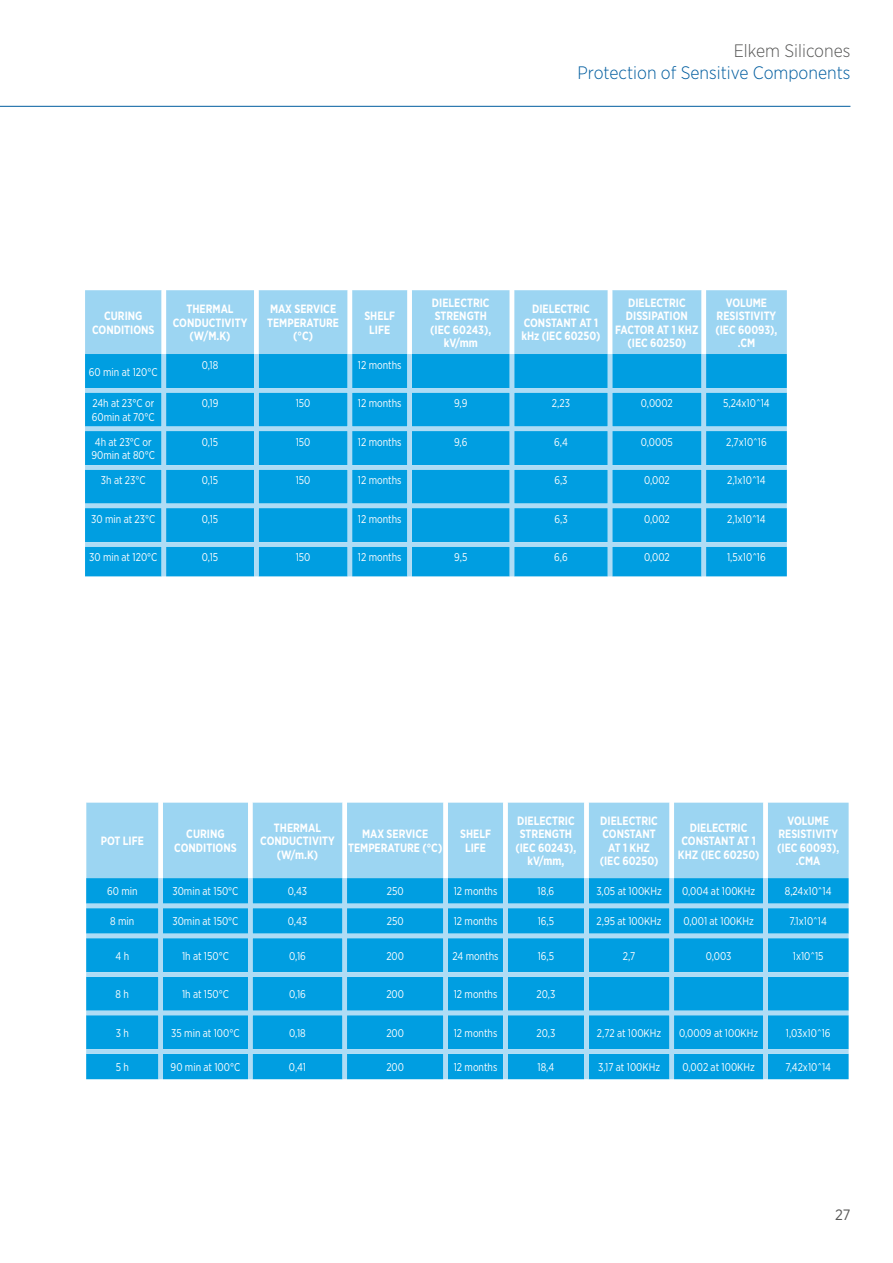
<style>
.page{position:relative;width:893px;height:1263px;background:#fff}
.page>*{position:absolute;margin:0;border:0;box-sizing:border-box;transform-origin:0 0}
.t1{font:300 18px "Gotham Narrow";color:#005d9f}
.t2{font:300 18px "Gotham Narrow";color:#575756}
.t3{font:15px "Gotham Narrow";color:#575756}
.t4{font:700 12px/13.5px "Gotham Narrow";color:#fff;text-align:center;scale:.9 1}
.t5{font:11.25px/13.5px "Gotham Narrow";color:#fff;scale:.9 1}
</style>
<div class="page">
<div style="left:706px;top:290px;width:81px;height:64px;background:#9cd5f2"></div>
<svg style="left:85px;top:290px;width:617px;height:64px;background:#a1d7f2"></svg>
<svg style="left:85px;top:354px;width:702px;height:222px;background:#1ba7e4"></svg>
<div style="left:768px;top:803px;width:81px;height:75px;background:#9cd5f2"></div>
<div style="left:86px;top:803px;width:678px;height:75px;background:#9cd5f2"></div>
<svg style="left:86px;top:878px;width:763px;height:201px;background:#1da8e4"></svg>
<hr style="left:0;top:106px;width:850px;height:1px;background:#005d9f">
<h1 class="t2" style="left:734px;top:40px;width:118px">Elkem Silicones</h1>
<h1 class="t1" style="left:578px;top:61px;width:274px">Protection of Sensitive Components</h1>
<p class="t4" style="left:92px;top:309px;width:71px">CURING<br>CONDITIONS</p>
<p class="t4" style="left:173px;top:302px;width:84px">THERMAL<br>CONDUCTIVITY (W/M.K)</p>
<p class="t4" style="left:267px;top:302px;width:81px">MAX SERVICE<br>TEMPERATURE (°C)</p>
<p class="t4" style="left:364px;top:309px;width:36px">SHELF<br>LIFE</p>
<p class="t5" style="left:89px;top:365px;width:78px">60 min at 120°C</p>
<p class="t5" style="left:202px;top:358px;width:20px">0,18</p>
<p class="t5" style="left:358px;top:358px;width:50px">12 months</p>
<p class="t4" style="left:430px;top:296px;width:69px">DIELECTRIC<br>STRENGTH (IEC 60243), kV/mm</p>
<p class="t4" style="left:521px;top:302px;width:89px">DIELECTRIC<br>CONSTANT AT 1 kHz (IEC 60250)</p>
<p class="t4" style="left:615px;top:296px;width:94px">DIELECTRIC<br>DISSIPATION<br>FACTOR AT 1 KHZ (IEC 60250)</p>
<p class="t4" style="left:715px;top:296px;width:70px">VOLUME<br>RESISTIVITY (IEC 60093), .CM</p>
<p class="t5" style="left:92px;top:396px;width:71px">24h at 23°C or<br>60min at 70°C</p>
<p class="t5" style="left:202px;top:396px;width:20px">0,19</p>
<p class="t5" style="left:296px;top:396px;width:18px">150</p>
<p class="t5" style="left:358px;top:396px;width:50px">12 months</p>
<p class="t5" style="left:454px;top:396px;width:17px">9,9</p>
<p class="t5" style="left:552px;top:396px;width:22px">2,23</p>
<p class="t5" style="left:641px;top:396px;width:37px">0,0002</p>
<p class="t5" style="left:723px;top:396px;width:53px">5,24x10^14</p>
<p class="t5" style="left:92px;top:435px;width:72px">4h at 23°C or<br>90min at 80°C</p>
<p class="t5" style="left:202px;top:435px;width:20px">0,15</p>
<p class="t5" style="left:296px;top:435px;width:18px">150</p>
<p class="t5" style="left:358px;top:435px;width:50px">12 months</p>
<p class="t5" style="left:454px;top:435px;width:17px">9,6</p>
<p class="t5" style="left:554px;top:435px;width:17px">6,4</p>
<p class="t5" style="left:641px;top:435px;width:37px">0,0005</p>
<p class="t5" style="left:726px;top:435px;width:47px">2,7x10^16</p>
<p class="t5" style="left:101px;top:473px;width:51px">3h at 23°C</p>
<p class="t5" style="left:202px;top:473px;width:20px">0,15</p>
<p class="t5" style="left:296px;top:473px;width:18px">150</p>
<p class="t5" style="left:358px;top:473px;width:50px">12 months</p>
<p class="t5" style="left:554px;top:473px;width:16px">6,3</p>
<p class="t5" style="left:644px;top:473px;width:30px">0,002</p>
<p class="t5" style="left:727px;top:473px;width:44px">2,1x10^14</p>
<p class="t5" style="left:91px;top:512px;width:73px">30 min at 23°C</p>
<p class="t5" style="left:202px;top:512px;width:20px">0,15</p>
<p class="t5" style="left:358px;top:512px;width:50px">12 months</p>
<p class="t5" style="left:554px;top:512px;width:16px">6,3</p>
<p class="t5" style="left:644px;top:512px;width:30px">0,002</p>
<p class="t5" style="left:727px;top:512px;width:44px">2,1x10^14</p>
<p class="t5" style="left:89px;top:550px;width:77px">30 min at 120°C</p>
<p class="t5" style="left:202px;top:550px;width:20px">0,15</p>
<p class="t5" style="left:296px;top:550px;width:18px">150</p>
<p class="t5" style="left:358px;top:550px;width:50px">12 months</p>
<p class="t5" style="left:454px;top:550px;width:16px">9,5</p>
<p class="t5" style="left:554px;top:550px;width:17px">6,6</p>
<p class="t5" style="left:644px;top:550px;width:30px">0,002</p>
<p class="t5" style="left:727px;top:550px;width:45px">1,5x10^16</p>
<p class="t4" style="left:101px;top:834px;width:49px">POT LIFE</p>
<p class="t4" style="left:174px;top:827px;width:71px">CURING<br>CONDITIONS</p>
<p class="t4" style="left:260px;top:821px;width:84px">THERMAL<br>CONDUCTIVITY (W/m.K)</p>
<p class="t4" style="left:348px;top:827px;width:106px">MAX SERVICE<br>TEMPERATURE (°C)</p>
<p class="t4" style="left:460px;top:827px;width:36px">SHELF<br>LIFE</p>
<p class="t4" style="left:515px;top:814px;width:69px">DIELECTRIC<br>STRENGTH (IEC 60243), kV/mm,</p>
<p class="t4" style="left:600px;top:814px;width:67px">DIELECTRIC<br>CONSTANT<br>AT 1 KHZ (IEC 60250)</p>
<p class="t4" style="left:678px;top:821px;width:92px">DIELECTRIC<br>CONSTANT AT 1<br>KHZ (IEC 60250)</p>
<p class="t4" style="left:777px;top:814px;width:70px">VOLUME<br>RESISTIVITY (IEC 60093), .CMA</p>
<p class="t5" style="left:107px;top:884px;width:35px">60 min</p>
<p class="t5" style="left:172px;top:884px;width:75px">30min at 150°C</p>
<p class="t5" style="left:288px;top:884px;width:23px">0,43</p>
<p class="t5" style="left:387px;top:884px;width:20px">250</p>
<p class="t5" style="left:454px;top:884px;width:50px">12 months</p>
<p class="t5" style="left:538px;top:884px;width:20px">18,6</p>
<p class="t5" style="left:596px;top:884px;width:74px">3,05 at 100KHz</p>
<p class="t5" style="left:682px;top:884px;width:83px">0,004 at 100KHz</p>
<p class="t5" style="left:785px;top:884px;width:53px">8,24x10^14</p>
<p class="t5" style="left:110px;top:914px;width:28px">8 min</p>
<p class="t5" style="left:172px;top:914px;width:75px">30min at 150°C</p>
<p class="t5" style="left:288px;top:914px;width:23px">0,43</p>
<p class="t5" style="left:387px;top:914px;width:20px">250</p>
<p class="t5" style="left:454px;top:914px;width:50px">12 months</p>
<p class="t5" style="left:538px;top:914px;width:20px">16,5</p>
<p class="t5" style="left:597px;top:914px;width:74px">2,95 at 100KHz</p>
<p class="t5" style="left:683px;top:914px;width:80px">0,001 at 100KHz</p>
<p class="t5" style="left:789px;top:914px;width:43px">7.1x10^14</p>
<p class="t5" style="left:115px;top:949px;width:17px">4 h</p>
<p class="t5" style="left:182px;top:949px;width:54px">1h at 150°C</p>
<p class="t5" style="left:289px;top:949px;width:20px">0,16</p>
<p class="t5" style="left:386px;top:949px;width:21px">200</p>
<p class="t5" style="left:453px;top:949px;width:53px">24 months</p>
<p class="t5" style="left:538px;top:949px;width:20px">16,5</p>
<p class="t5" style="left:623px;top:949px;width:15px">2,7</p>
<p class="t5" style="left:706px;top:949px;width:30px">0,003</p>
<p class="t5" style="left:793px;top:949px;width:36px">1x10^15</p>
<p class="t5" style="left:116px;top:987px;width:16px">8 h</p>
<p class="t5" style="left:182px;top:987px;width:54px">1h at 150°C</p>
<p class="t5" style="left:289px;top:987px;width:20px">0,16</p>
<p class="t5" style="left:386px;top:987px;width:21px">200</p>
<p class="t5" style="left:454px;top:987px;width:50px">12 months</p>
<p class="t5" style="left:536px;top:987px;width:22px">20,3</p>
<p class="t5" style="left:116px;top:1026px;width:16px">3 h</p>
<p class="t5" style="left:171px;top:1026px;width:77px">35 min at 100°C</p>
<p class="t5" style="left:289px;top:1026px;width:20px">0,18</p>
<p class="t5" style="left:386px;top:1026px;width:21px">200</p>
<p class="t5" style="left:454px;top:1026px;width:50px">12 months</p>
<p class="t5" style="left:536px;top:1026px;width:22px">20,3</p>
<p class="t5" style="left:597px;top:1026px;width:73px">2,72 at 100KHz</p>
<p class="t5" style="left:679px;top:1026px;width:89px">0,0009 at 100KHz</p>
<p class="t5" style="left:786px;top:1026px;width:51px">1,03x10^16</p>
<p class="t5" style="left:116px;top:1060px;width:16px">5 h</p>
<p class="t5" style="left:171px;top:1060px;width:79px">90 min at 100°C</p>
<p class="t5" style="left:289px;top:1060px;width:21px">0,41</p>
<p class="t5" style="left:386px;top:1060px;width:21px">200</p>
<p class="t5" style="left:454px;top:1060px;width:50px">12 months</p>
<p class="t5" style="left:538px;top:1060px;width:20px">18,4</p>
<p class="t5" style="left:598px;top:1060px;width:70px">3,17 at 100KHz</p>
<p class="t5" style="left:682px;top:1060px;width:82px">0,002 at 100KHz</p>
<p class="t5" style="left:785px;top:1060px;width:52px">7,42x10^14</p>
<h2 class="t3" style="left:835px;top:1206px;width:17px">27</h2>
</div>
